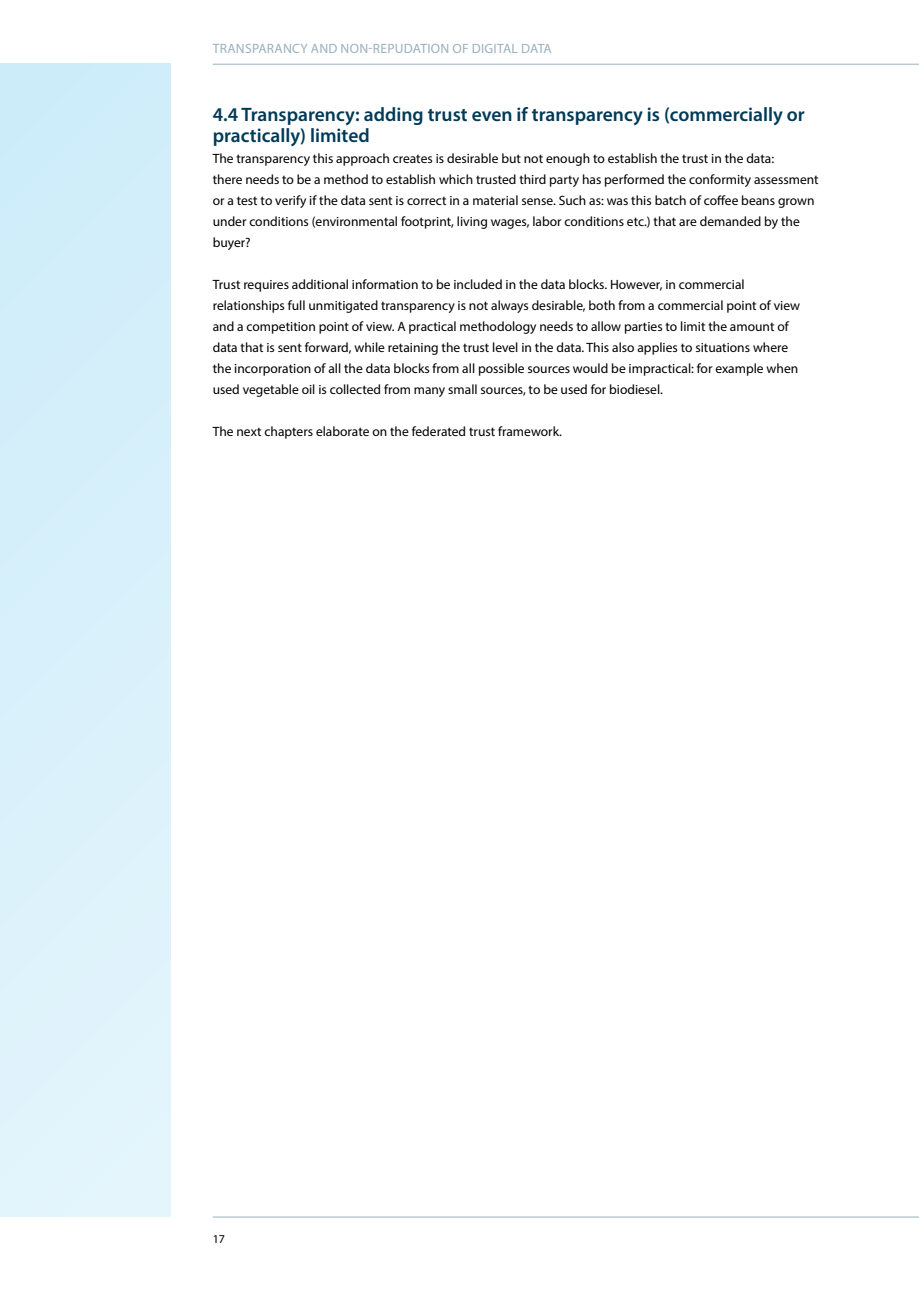
<style>
.page{position:relative;width:919px;height:1289px;background:#fff}
.page>*{position:absolute;margin:0;border:0;box-sizing:border-box;transform-origin:0 0}
.t1{font:600 19.5px/21px "Myriad Pro";color:#013a57}
.t2{font:13.5px/21px "Myriad Pro";color:#000}
.t3{font:13.5px "Myriad Pro";letter-spacing:.02em;color:#9ab0bc}
.t4{font:12px "Myriad Pro";color:#000}
</style>
<div class="page">
<div style="left:0;top:64px;width:170px;height:1152px;background:#d8f0fb"></div>
<hr style="left:213px;top:64px;width:705px;height:1px;background:#9ab0bc">
<hr style="left:213px;top:1216px;width:705px;height:1px;background:#9ab0bc">
<p class="t3" style="left:213px;top:40px;width:340px">TRANSPARANCY AND NON-REPUDATION OF DIGITAL DATA</p>
<h1 class="t1" style="left:213px;top:103px;width:593px">4.4 Transparency: adding trust even if transparency is (commercially or practically) limited</h1>
<p class="t2" style="left:213px;top:148px;width:607px">The transparency this approach creates is desirable but not enough to establish the trust in the data:<br>there needs to be a method to establish which trusted third party has performed the conformity assessment or a test to verify if the data sent is correct in a material sense. Such as: was this batch of coffee beans grown under conditions (environmental footprint, living wages, labor conditions etc.) that are demanded by the buyer?</p>
<p class="t2" style="left:213px;top:274px;width:588px">Trust requires additional information to be included in the data blocks. However, in commercial relationships full unmitigated transparency is not always desirable, both from a commercial point of view and a competition point of view. A practical methodology needs to allow parties to limit the amount of data that is sent forward, while retaining the trust level in the data. This also applies to situations where the incorporation of all the data blocks from all possible sources would be impractical: for example when used vegetable oil is collected from many small sources, to be used for biodiesel.</p>
<p class="t2" style="left:213px;top:421px;width:351px">The next chapters elaborate on the federated trust framework.</p>
<p class="t4" style="left:213px;top:1231px;width:14px">17</p>
</div>
